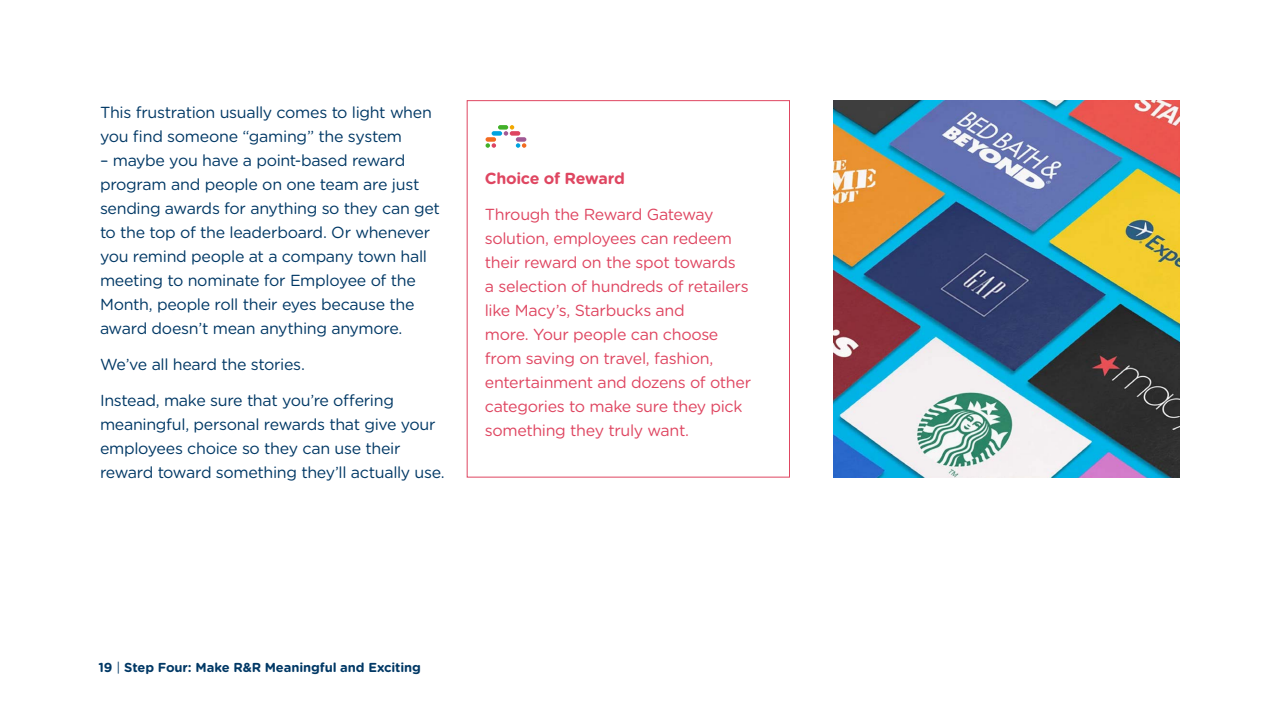
<style>
.page{position:relative;width:1280px;height:720px;background:#fff}
.page>*{position:absolute;margin:0;border:0;box-sizing:border-box;transform-origin:0 0}
.t1{font:16px/24px "Gotham Rounded";letter-spacing:-.02em;color:#003865}
.t2{font:16px/24px "Gotham Rounded";letter-spacing:-.02em;color:#df4661}
.t3{font:700 16px "Gotham Rounded";letter-spacing:-.02em;color:#df4661}
.t4{font:700 13px "Gotham Rounded";letter-spacing:-.01em;color:#003865}
.s1{font-weight:400}
</style>
<div class="page">
<div style="left:467px;top:100px;width:323px;height:378px;border:1px solid #df4661"></div>
<div style="left:498px;top:125px;width:10px;height:5px;background:#42b029;border-radius:2px"></div>
<div style="left:486px;top:137px;width:10px;height:5px;background:#f26b21;border-radius:2px"></div>
<div style="left:516px;top:137px;width:10px;height:5px;background:#a15994;border-radius:2px"></div>
<div style="left:510px;top:131px;width:10px;height:5px;background:#de4561;border-radius:2px"></div>
<div style="left:492px;top:131px;width:10px;height:5px;background:#00a3e0;border-radius:2px"></div>
<svg style="left:516px;top:143px;width:10px;height:5px"></svg>
<svg style="left:504px;top:125px;width:10px;height:11px"></svg>
<svg style="left:486px;top:143px;width:10px;height:5px"></svg>
<img style="left:834px;top:101px;width:346px;height:377px">
<p class="t1" style="left:100px;top:100px;width:333px">This frustration usually comes to light when you find someone “gaming” the system</p>
<p class="t1" style="left:100px;top:148px;width:342px">– maybe you have a point-based reward program and people on one team are just sending awards for anything so they can get to the top of the leaderboard. Or whenever you remind people at a company town hall meeting to nominate for Employee of the Month, people roll their eyes because the award doesn’t mean anything anymore.</p>
<p class="t1" style="left:100px;top:352px;width:207px">We’ve all heard the stories.</p>
<p class="t1" style="left:100px;top:388px;width:346px">Instead, make sure that you’re offering meaningful, personal rewards that give your employees choice so they can use their reward toward something they’ll actually use.</p>
<p class="t3" style="left:485px;top:167px;width:141px">Choice of Reward</p>
<p class="t2" style="left:485px;top:202px;width:268px">Through the Reward Gateway solution, employees can redeem their reward on the spot towards<br>a selection of hundreds of retailers like Macy’s, Starbucks and<br>more. Your people can choose from saving on travel, fashion, entertainment and dozens of other categories to make sure they pick something they truly want.</p>
<p class="t4" style="left:98px;top:658px;width:324px">19 <span class="s1">|</span> Step Four: Make R&amp;R Meaningful and Exciting</p>
</div>
